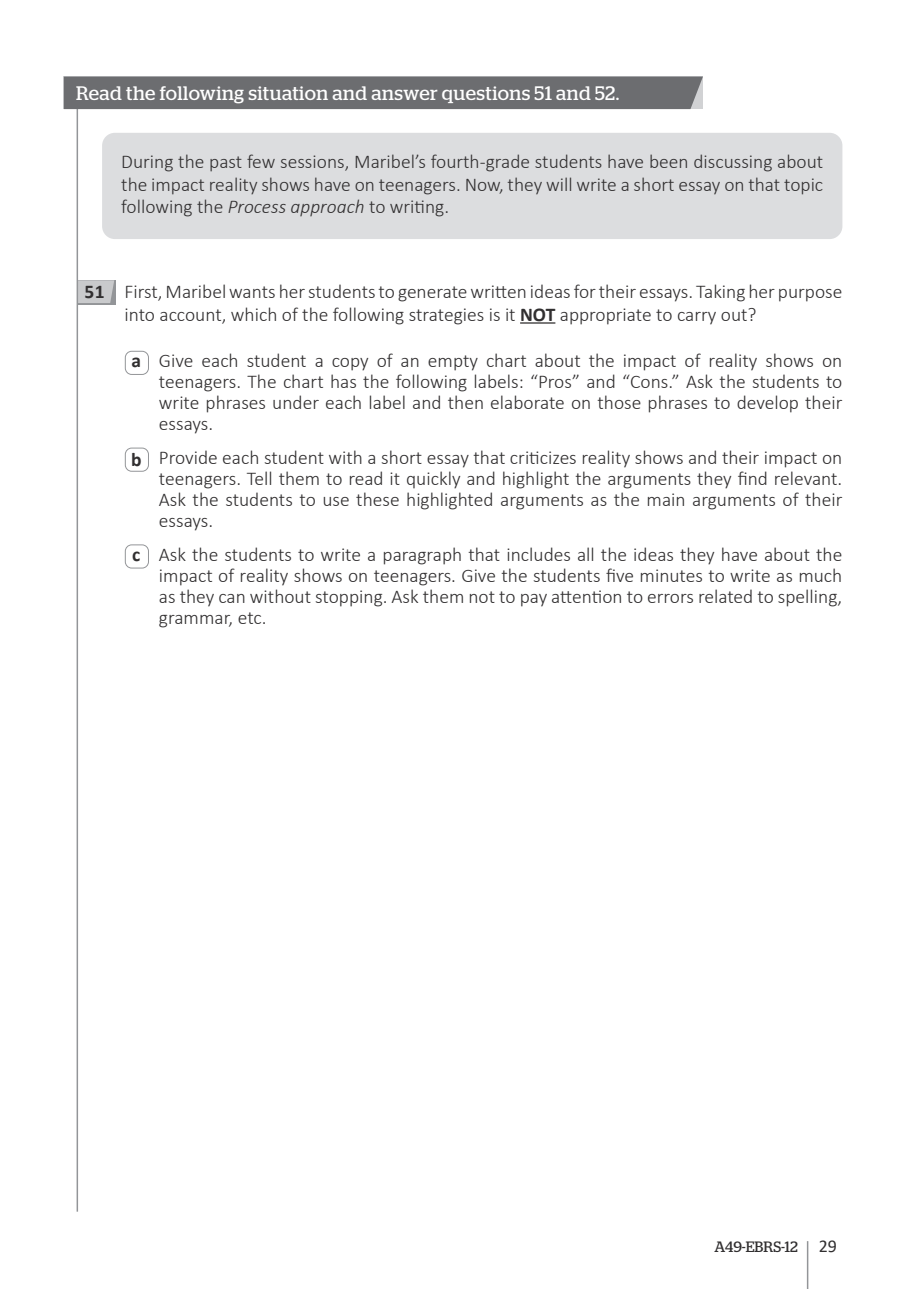
<style>
.page{position:relative;width:919px;height:1289px;background:#fff}
.page>*{position:absolute;margin:0;border:0;box-sizing:border-box;transform-origin:0 0}
.t1{font:300 19.5px/21px "Calibri";color:#312f30;text-align:justify}
.t2{font:19.5px "Stag";letter-spacing:.02em;color:#fff}
.t3{font:700 19.5px "Calibri";color:#312f30}
.t4{font:15px "Stag";color:#312f30}
.s1{font-style:italic}
.s2{font-weight:700}
.s3{font-family:"Calibri";font-size:18px}
</style>
<div class="page">
<hr style="left:806px;top:1241px;width:2px;height:47px;background:#939598">
<div style="left:78px;top:280px;width:37px;height:25px;background:#939598"></div>
<svg style="left:78px;top:280px;width:36px;height:23px"></svg>
<hr style="left:77px;top:102px;width:1px;height:1109px;background:#939598">
<div style="left:102px;top:133px;width:740px;height:106px;background:#dcdddf;border-radius:13px"></div>
<div style="left:64px;top:77px;width:639px;height:32px;background:#6c6d70"></div>
<hr style="left:520px;top:322px;width:35px;height:1px;background:#312f30">
<div style="left:125px;top:351px;width:24px;height:24px;border:1px solid #939598;border-radius:6px"></div>
<div style="left:125px;top:447px;width:24px;height:24px;border:1px solid #939598;border-radius:6px"></div>
<div style="left:125px;top:544px;width:24px;height:24px;border:1px solid #939598;border-radius:6px"></div>
<p class="t2" style="left:76px;top:82px;width:544px">Read the following situation and answer questions 51 and 52.</p>
<p class="t1" style="left:121px;top:150px;width:703px;line-height:22.5px">During the past few sessions, Maribel’s fourth-grade students have been discussing about the impact reality shows have on teenagers. Now, they will write a short essay on that topic following the <span class="s1">Process approach</span> to writing.</p>
<p class="t3" style="left:84px;top:278px;width:22px">51</p>
<p class="t1" style="left:124px;top:280px;width:719px;line-height:22.5px">First, Maribel wants her students to generate written ideas for their essays. Taking her purpose into account, which of the following strategies is it <span class="s2">NOT</span> appropriate to carry out?</p>
<p class="t1" style="left:159px;top:350px;width:685px;text-indent:-27px"><span class="s2">a</span> Give each student a copy of an empty chart about the impact of reality shows on teenagers. The chart has the following labels: “Pros” and “Cons.” Ask the students to write phrases under each label and then elaborate on those phrases to develop their essays.</p>
<p class="t1" style="left:159px;top:447px;width:685px;text-indent:-28px"><span class="s2">b</span> Provide each student with a short essay that criticizes reality shows and their impact on teenagers. Tell them to read it quickly and highlight the arguments they find relevant.<br>Ask the students to use these highlighted arguments as the main arguments of their essays.</p>
<p class="t1" style="left:159px;top:543px;width:685px;text-indent:-27px"><span class="s2">c</span> Ask the students to write a paragraph that includes all the ideas they have about the impact of reality shows on teenagers. Give the students five minutes to write as much as they can without stopping. Ask them not to pay attention to errors related to spelling, grammar, etc.</p>
<p class="t4" style="left:714px;top:1237px;width:124px">A49-EBRS-12 <span class="s3">29</span></p>
</div>
